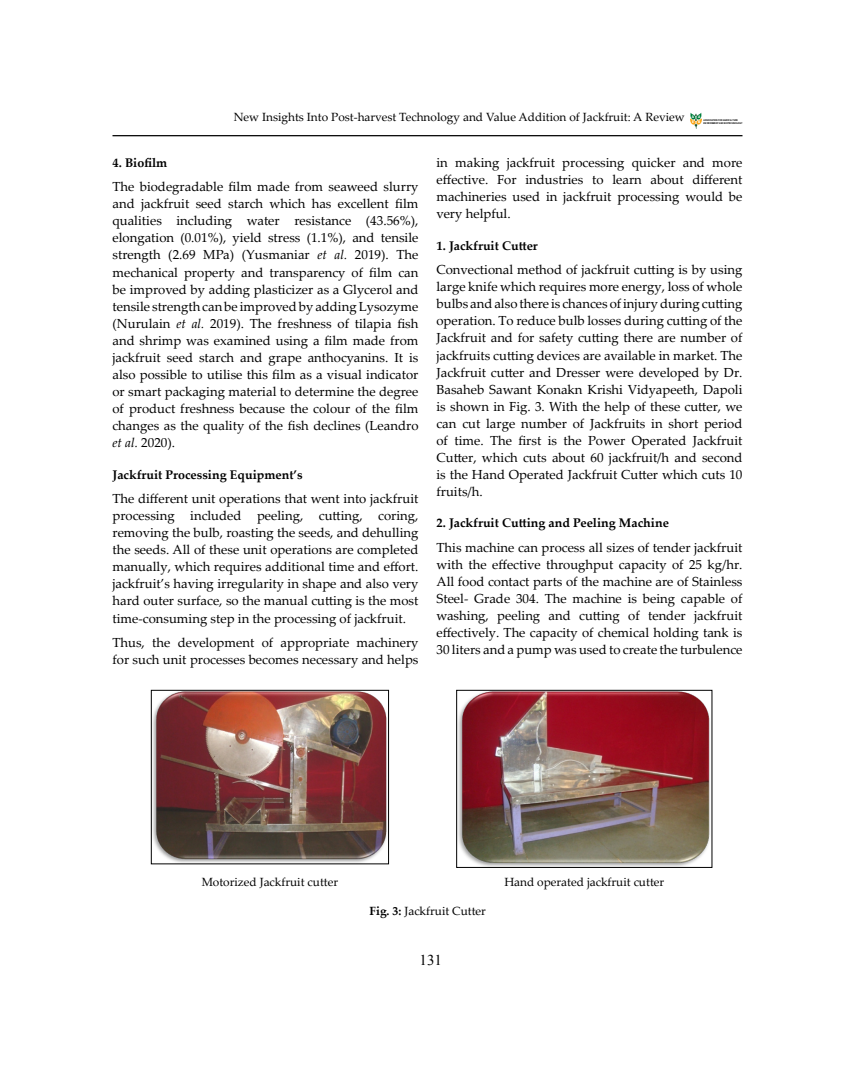
<style>
.page{position:relative;width:855px;height:1080px;background:#fff}
.page>*{position:absolute;margin:0;border:0;box-sizing:border-box;transform-origin:0 0}
.t1{font:15px "Times New Roman";color:#000}
.t2{font:13.12px/17px "Palatino Linotype";color:#000;text-align:justify}
.t3{font:700 12.5px "Palatino Linotype";color:#000}
.t4{font:11.88px "Palatino Linotype";color:#000}
.t5{font:3.75px/5.5px "Humanist 777 BT Black Condensed B";color:#fff}
.t6{font:700 2.5px/2.9px "Arial Narrow";color:#000}
.s1{font-style:italic}
.s2{font-weight:700}
</style>
<div class="page">
<hr style="left:112px;top:135px;width:630px;height:1px;background:#000">
<svg style="left:690px;top:113px;width:12px;height:16px"></svg>
<img style="left:153px;top:692px;width:234px;height:170px">
<div style="left:151px;top:690px;width:238px;height:174px;border:1px solid #000"></div>
<img style="left:458px;top:692px;width:252px;height:174px">
<div style="left:456px;top:690px;width:256px;height:178px;border:1px solid #000"></div>
<p class="t4" style="left:234px;top:109px;width:453px">New Insights Into Post-harvest Technology and Value Addition of Jackfruit: A Review</p>
<p class="t5" style="left:692px;top:114px;width:10px">A A<br>E B</p>
<p class="t6" style="left:704px;top:118px;width:41px">ASSOCIATION FOR AGRICULTURE<br>ENVIRONMENT AND BIOTECHNOLOGY</p>
<p class="t3" style="left:112px;top:154px;width:56px">4. Biofilm</p>
<p class="t2" style="left:112px;top:178px;width:308px">The biodegradable film made from seaweed slurry and jackfruit seed starch which has excellent film qualities including water resistance (43.56%), elongation (0.01%), yield stress (1.1%), and tensile strength (2.69 MPa) (Yusmaniar <span class="s1">et al.</span> 2019). The mechanical property and transparency of film can be improved by adding plasticizer as a Glycerol and tensile strength can be improved by adding Lysozyme (Nurulain <span class="s1">et al.</span> 2019). The freshness of tilapia fish and shrimp was examined using a film made from jackfruit seed starch and grape anthocyanins. It is also possible to utilise this film as a visual indicator or smart packaging material to determine the degree of product freshness because the colour of the film changes as the quality of the fish declines (Leandro <span class="s1">et al.</span> 2020).</p>
<p class="t3" style="left:112px;top:465px;width:192px">Jackfruit Processing Equipment’s</p>
<p class="t2" style="left:112px;top:490px;width:308px">The different unit operations that went into jackfruit processing included peeling, cutting, coring, removing the bulb, roasting the seeds, and dehulling the seeds. All of these unit operations are completed manually, which requires additional time and effort. jackfruit’s having irregularity in shape and also very hard outer surface, so the manual cutting is the most time-consuming step in the processing of jackfruit.</p>
<p class="t2" style="left:112px;top:634px;width:308px">Thus, the development of appropriate machinery for such unit processes becomes necessary and helps</p>
<p class="t2" style="left:437px;top:154px;width:308px">in making jackfruit processing quicker and more effective. For industries to learn about different machineries used in jackfruit processing would be very helpful.</p>
<p class="t3" style="left:437px;top:237px;width:103px">1. Jackfruit Cutter</p>
<p class="t2" style="left:437px;top:261px;width:308px">Convectional method of jackfruit cutting is by using large knife which requires more energy, loss of whole bulbs and also there is chances of injury during cutting operation. To reduce bulb losses during cutting of the Jackfruit and for safety cutting there are number of jackfruits cutting devices are available in market. The Jackfruit cutter and Dresser were developed by Dr.<br>Basaheb Sawant Konakn Krishi Vidyapeeth, Dapoli is shown in Fig. 3. With the help of these cutter, we can cut large number of Jackfruits in short period of time. The first is the Power Operated Jackfruit Cutter, which cuts about 60 jackfruit/h and second is the Hand Operated Jackfruit Cutter which cuts 10 fruits/h.</p>
<p class="t3" style="left:437px;top:514px;width:234px">2. Jackfruit Cutting and Peeling Machine</p>
<p class="t2" style="left:437px;top:539px;width:308px">This machine can process all sizes of tender jackfruit with the effective throughput capacity of 25 kg/hr.<br>All food contact parts of the machine are of Stainless Steel- Grade 304. The machine is being capable of washing, peeling and cutting of tender jackfruit effectively. The capacity of chemical holding tank is 30 liters and a pump was used to create the turbulence</p>
<p class="t4" style="left:202px;top:874px;width:138px">Motorized Jackfruit cutter</p>
<p class="t4" style="left:504px;top:874px;width:161px">Hand operated jackfruit cutter</p>
<p class="t4" style="left:369px;top:902px;width:118px"><span class="s2">Fig. 3:</span> Jackfruit Cutter</p>
<p class="t1" style="left:420px;top:950px;width:24px">131</p>
</div>
